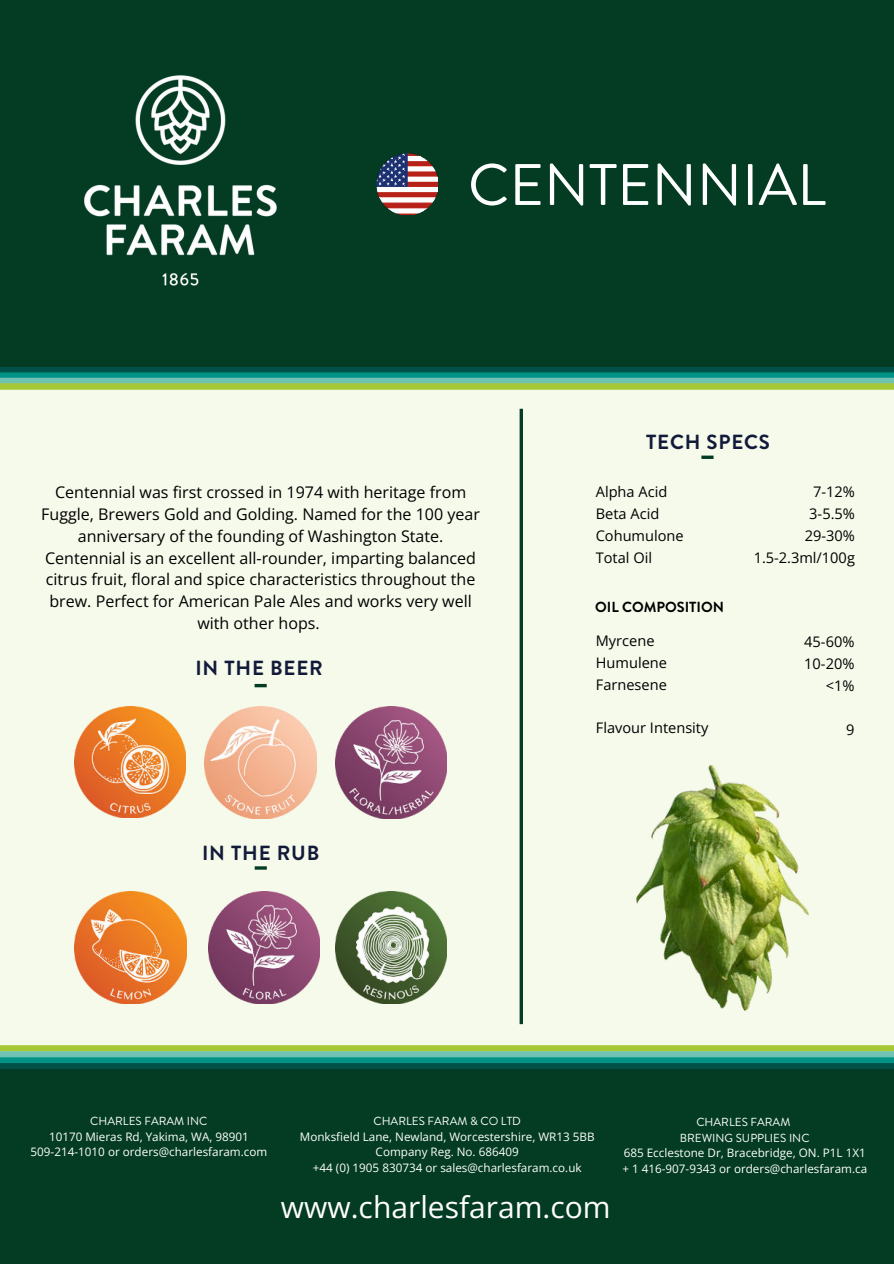
<style>
.page{position:relative;width:894px;height:1264px;background:#fff}
.page>*{position:absolute;margin:0;border:0;box-sizing:border-box;transform-origin:0 0}
.t1{font:58.35px "Brandon Grotesque";color:#fff}
.t2{font:30px "Open Sans";color:#fff}
.t3{font:700 20.4px "Brandon Grotesque";letter-spacing:.04em;color:#121a3a}
.t4{font:16.05px/21.9px "Open Sans";color:#000;text-align:center}
.t5{font:14.55px/21.9px "Open Sans";color:#000}
.t6{font:700 14.55px "Brandon Grotesque";color:#000}
.t7{font:11.7px/15.6px "Open Sans";color:#fff;text-align:center}
.t8{font:11.7px/15.6px "Brandon Grotesque";color:#fff;text-align:center}
</style>
<div class="page">
<div style="left:0;top:0;width:893px;height:1263px;background:#f6faeb"></div>
<div style="left:0;top:0;width:893px;height:368px;background:#043c23"></div>
<div style="left:0;top:384px;width:893px;height:6px;background:#bcd566"></div>
<div style="left:0;top:367px;width:893px;height:5px;background:#015148"></div>
<div style="left:0;top:372px;width:893px;height:6px;background:#009386"></div>
<div style="left:0;top:378px;width:893px;height:5px;background:#70c2b2"></div>
<div style="left:0;top:383px;width:893px;height:6px;background:#a7c836"></div>
<svg style="left:701px;top:455px;width:12px;height:4px"></svg>
<svg style="left:254px;top:684px;width:12px;height:3px"></svg>
<svg style="left:255px;top:866px;width:12px;height:3px"></svg>
<svg style="left:519px;top:409px;width:4px;height:615px;background:#295941"></svg>
<img style="left:74px;top:706px;width:112px;height:111px">
<img style="left:335px;top:707px;width:111px;height:111px">
<img style="left:335px;top:891px;width:111px;height:112px">
<img style="left:75px;top:891px;width:111px;height:112px">
<img style="left:205px;top:707px;width:111px;height:111px">
<img style="left:208px;top:891px;width:112px;height:112px">
<img style="left:0;top:75px;width:372px;height:298px">
<img style="left:376px;top:154px;width:61px;height:61px">
<img style="left:636px;top:765px;width:173px;height:247px">
<div style="left:0;top:1068px;width:893px;height:195px;background:#043c23"></div>
<div style="left:0;top:1063px;width:893px;height:6px;background:#015148"></div>
<div style="left:0;top:1057px;width:893px;height:6px;background:#009386"></div>
<div style="left:0;top:1051px;width:893px;height:6px;background:#70c2b2"></div>
<div style="left:0;top:1045px;width:893px;height:6px;background:#a7c836"></div>
<h1 class="t1" style="left:468px;top:145px;width:359px">CENTENNIAL</h1>
<p class="t4" style="left:41px;top:480px;width:440px">Centennial was first crossed in 1974 with heritage from Fuggle, Brewers Gold and Golding. Named for the 100 year anniversary of the founding of Washington State.<br>Centennial is an excellent all-rounder, imparting balanced citrus fruit, floral and spice characteristics throughout the brew. Perfect for American Pale Ales and works very well with other hops.</p>
<p class="t3" style="left:195px;top:654px;width:129px">IN THE BEER</p>
<p class="t3" style="left:202px;top:838px;width:119px">IN THE RUB</p>
<p class="t3" style="left:646px;top:427px;width:125px">TECH SPECS</p>
<p class="t5" style="left:595px;top:480px;width:89px">Alpha Acid<br>Beta Acid<br>Cohumulone<br>Total Oil</p>
<p class="t5" style="left:753px;top:480px;width:103px;text-align:right">7-12%<br>3-5.5%<br>29-30%<br>1.5-2.3ml/100g</p>
<p class="t6" style="left:595px;top:597px;width:130px">OIL COMPOSITION</p>
<p class="t5" style="left:595px;top:629px;width:73px">Myrcene<br>Humulene<br>Farnesene</p>
<p class="t5" style="left:595px;top:717px;width:114px">Flavour Intensity</p>
<p class="t5" style="left:804px;top:630px;width:52px;text-align:right">45-60%<br>10-20% &lt;1%</p>
<p class="t5" style="left:845px;top:718px;width:10px">9</p>
<p class="t8" style="left:90px;top:1113px;width:119px">CHARLES FARAM INC</p>
<p class="t7" style="left:31px;top:1128px;width:238px">10170 Mieras Rd, Yakima, WA, 98901<br>509-214-1010 or orders@charlesfaram.com</p>
<p class="t8" style="left:373px;top:1113px;width:149px">CHARLES FARAM &amp; CO LTD</p>
<p class="t7" style="left:300px;top:1128px;width:296px">Monksfield Lane, Newland, Worcestershire, WR13 5BB<br>Company Reg. No. 686409<br>+44 (0) 1905 830734 or sales@charlesfaram.co.uk</p>
<h2 class="t2" style="left:281px;top:1186px;width:331px">www.charlesfaram.com</h2>
<p class="t8" style="left:679px;top:1114px;width:131px">CHARLES FARAM<br>BREWING SUPPLIES INC</p>
<p class="t7" style="left:622px;top:1144px;width:246px;text-align:left">685 Ecclestone Dr, Bracebridge, ON. P1L 1X1 + 1 416-907-9343 or orders@charlesfaram.ca</p>
</div>
